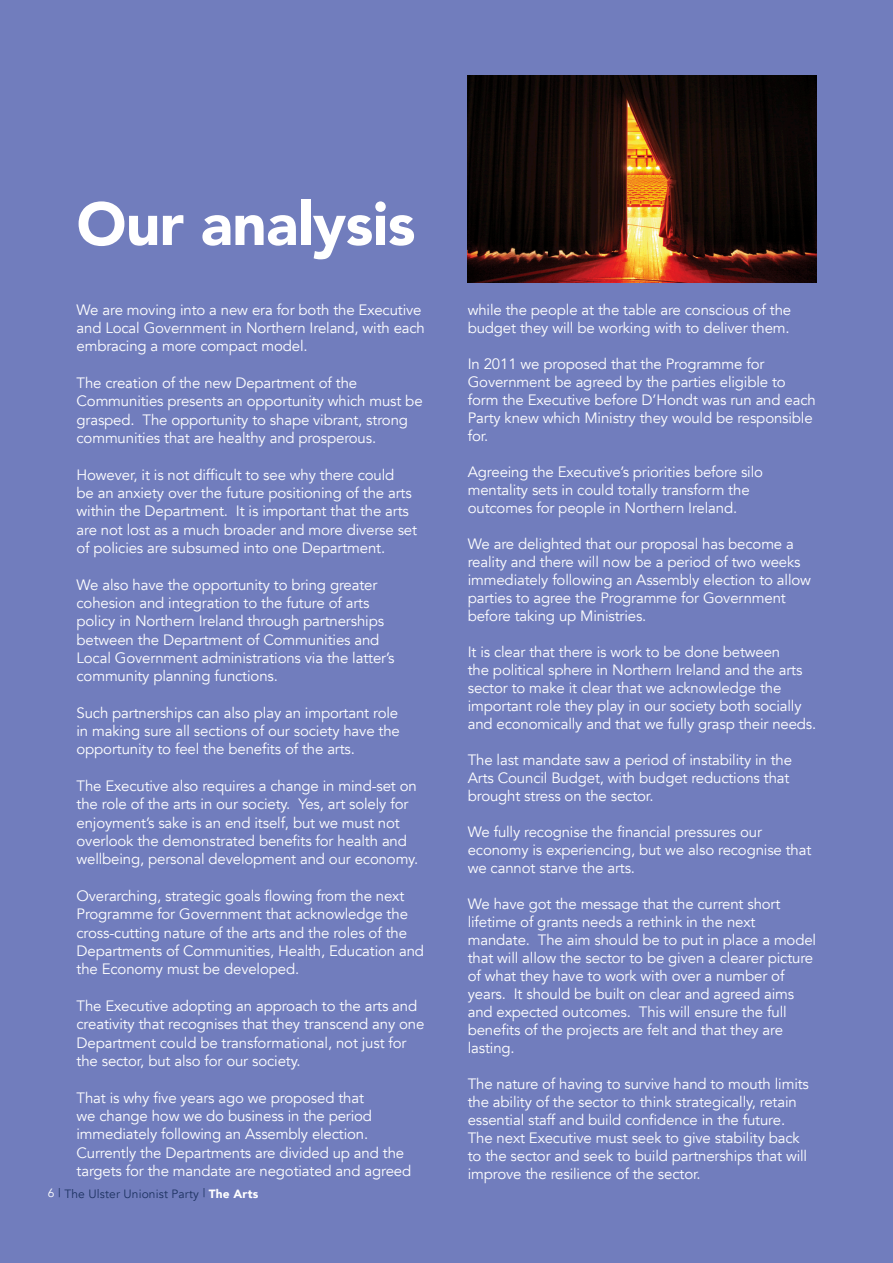
<style>
.page{position:relative;width:893px;height:1263px;background:#717dbd}
.page>*{position:absolute;margin:0;border:0;box-sizing:border-box;transform-origin:0 0}
.t1{font:900 60px "Avenir";letter-spacing:-.01em;color:#fff}
.Body_Text_Style{font:15px/18px "Avenir";letter-spacing:-.01em;color:#fff}
.Footer_Style{font:12px "Avenir";letter-spacing:.01em;color:#1e3362}
.s1{color:#fff}
.s2{font-weight:900;color:#fff}
</style>
<div class="page">
<img style="left:468px;top:75px;width:348px;height:207px">
<p class="t1" style="left:77px;top:173px;width:340px">Our analysis</p>
<p class="Body_Text_Style" style="left:77px;top:301px;width:350px">We are moving into a new era for both the Executive and Local Government in Northern Ireland, with each embracing a more compact model.</p>
<p class="Body_Text_Style" style="left:77px;top:374px;width:348px">The creation of the new Department of the Communities presents an opportunity which must be grasped. The opportunity to shape vibrant, strong communities that are healthy and prosperous.</p>
<p class="Body_Text_Style" style="left:77px;top:466px;width:342px">However, it is not difficult to see why there could<br>be an anxiety over the future positioning of the arts within the Department. It is important that the arts are not lost as a much broader and more diverse set of policies are subsumed into one Department.</p>
<p class="Body_Text_Style" style="left:77px;top:575px;width:319px">We also have the opportunity to bring greater cohesion and integration to the future of arts policy in Northern Ireland through partnerships between the Department of Communities and Local Government administrations via the latter’s community planning functions.</p>
<p class="Body_Text_Style" style="left:77px;top:704px;width:325px;text-align:justify">Such partnerships can also play an important role in making sure all sections of our society have the opportunity to feel the benefits of the arts.</p>
<p class="Body_Text_Style" style="left:77px;top:777px;width:343px">The Executive also requires a change in mind-set on the role of the arts in our society. Yes, art solely for enjoyment’s sake is an end itself, but we must not overlook the demonstrated benefits for health and wellbeing, personal development and our economy.</p>
<p class="Body_Text_Style" style="left:77px;top:887px;width:349px">Overarching, strategic goals flowing from the next Programme for Government that acknowledge the cross-cutting nature of the arts and the roles of the Departments of Communities, Health, Education and the Economy must be developed.</p>
<p class="Body_Text_Style" style="left:77px;top:997px;width:349px">The Executive adopting an approach to the arts and creativity that recognises that they transcend any one Department could be transformational, not just for the sector, but also for our society.</p>
<p class="Body_Text_Style" style="left:77px;top:1088px;width:336px">That is why five years ago we proposed that<br>we change how we do business in the period immediately following an Assembly election.<br>Currently the Departments are divided up and the targets for the mandate are negotiated and agreed</p>
<p class="Footer_Style" style="left:48px;top:1187px;width:212px"><span class="s1">6</span> | The Ulster Unionist Party | <span class="s2">The Arts</span></p>
<p class="Body_Text_Style" style="left:468px;top:301px;width:325px">while the people at the table are conscious of the budget they will be working with to deliver them.</p>
<p class="Body_Text_Style" style="left:468px;top:355px;width:349px">In 2011 we proposed that the Programme for Government be agreed by the parties eligible to form the Executive before D’Hondt was run and each Party knew which Ministry they would be responsible for.</p>
<p class="Body_Text_Style" style="left:468px;top:463px;width:297px">Agreeing the Executive’s priorities before silo mentality sets in could totally transform the outcomes for people in Northern Ireland.</p>
<p class="Body_Text_Style" style="left:468px;top:535px;width:345px">We are delighted that our proposal has become a reality and there will now be a period of two weeks immediately following an Assembly election to allow parties to agree the Programme for Government before taking up Ministries.</p>
<p class="Body_Text_Style" style="left:468px;top:643px;width:350px">It is clear that there is work to be done between<br>the political sphere in Northern Ireland and the arts sector to make it clear that we acknowledge the important role they play in our society both socially and economically and that we fully grasp their needs.</p>
<p class="Body_Text_Style" style="left:468px;top:751px;width:326px">The last mandate saw a period of instability in the<br>Arts Council Budget, with budget reductions that brought stress on the sector.</p>
<p class="Body_Text_Style" style="left:468px;top:823px;width:345px">We fully recognise the financial pressures our economy is experiencing, but we also recognise that we cannot starve the arts.</p>
<p class="Body_Text_Style" style="left:468px;top:895px;width:350px">We have got the message that the current short lifetime of grants needs a rethink in the next mandate. The aim should be to put in place a model that will allow the sector to be given a clearer picture of what they have to work with over a number of years. It should be built on clear and agreed aims and expected outcomes. This will ensure the full benefits of the projects are felt and that they are lasting.</p>
<p class="Body_Text_Style" style="left:468px;top:1075px;width:343px">The nature of having to survive hand to mouth limits the ability of the sector to think strategically, retain essential staff and build confidence in the future.<br>The next Executive must seek to give stability back to the sector and seek to build partnerships that will improve the resilience of the sector.</p>
</div>
